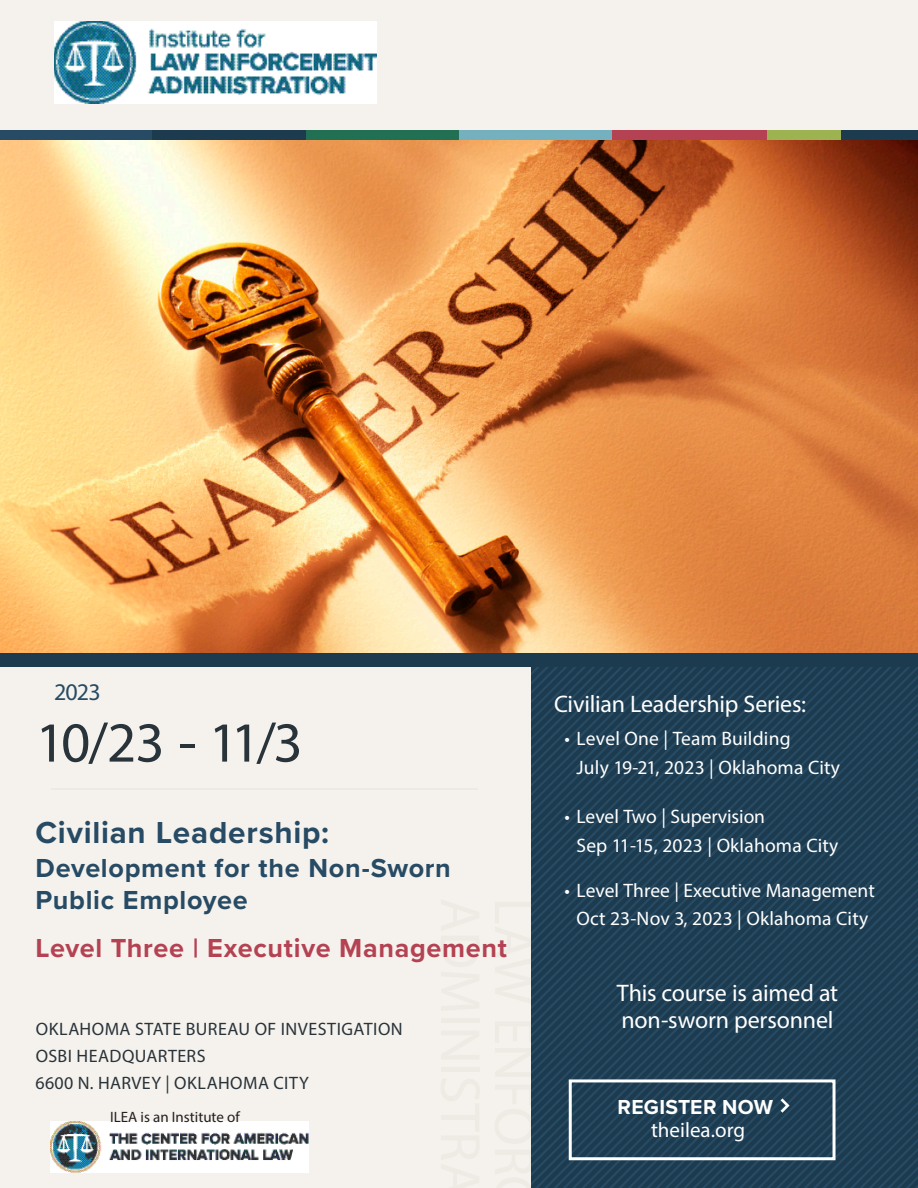
<style>
.page{position:relative;width:918px;height:1188px;background:#fff}
.page>*{position:absolute;margin:0;border:0;box-sizing:border-box;transform-origin:0 0}
.Event_Date{font:57px "Myriad Pro";color:#29333a}
.Event_Title{font:700 31.5px "Proxima Nova";letter-spacing:.025em;color:#274b64}
.Event_Title-2{font:700 27px/31.5px "Proxima Nova";letter-spacing:.025em;color:#274b64}
.Event_Title-3{font:700 27px "Proxima Nova";letter-spacing:.025em;color:#b44252}
.Body-black{font:24px/27px "Myriad Pro";letter-spacing:-.01em;color:#fff}
.Event_Annual{font:24px "Myriad Pro";color:#274b64}
.Register_Text{font:700 21px/22.5px "Proxima Nova";letter-spacing:.015em;color:#fff;text-align:center}
.t1{font:19.5px/28.5px "Myriad Pro";letter-spacing:.01em;color:#fff}
.Event_Location{font:18px "Myriad Pro";letter-spacing:.025em;color:#29333a}
.t2{font:15px "Myriad Pro";color:#231f20}
.s1{font-family:"Myriad Pro";font-weight:400}
</style>
<div class="page">
<div style="left:0;top:644px;width:918px;height:544px;background:#f5f2ed"></div>
<div style="left:0;top:0;width:918px;height:130px;background:#f5f2ed"></div>
<hr style="left:51px;top:789px;width:427px;height:1px;background:#edeae3">
<svg style="left:531px;top:667px;width:387px;height:521px;background:#204056"></svg>
<div style="left:0;top:620px;width:918px;height:47px;background:#1d3b4f"></div>
<div style="left:569px;top:1079px;width:267px;height:81px;border:3px solid #fff"></div>
<svg style="left:778px;top:1096px;width:13px;height:20px"></svg>
<div style="left:767px;top:130px;width:75px;height:11px;background:#9db351"></div>
<div style="left:612px;top:130px;width:155px;height:11px;background:#b44252"></div>
<div style="left:306px;top:130px;width:153px;height:11px;background:#217053"></div>
<div style="left:0;top:130px;width:153px;height:11px;background:#274b64"></div>
<div style="left:153px;top:130px;width:153px;height:11px;background:#1d3b4f"></div>
<div style="left:842px;top:130px;width:76px;height:11px;background:#1d3b4f"></div>
<div style="left:459px;top:130px;width:153px;height:11px;background:#74b0bd"></div>
<img style="left:51px;top:1122px;width:257px;height:50px">
<img style="left:54px;top:21px;width:322px;height:82px">
<img style="left:0;top:141px;width:918px;height:511px">
<p class="Event_Annual" style="left:54px;top:677px;width:48px">2023</p>
<p class="Event_Date" style="left:36px;top:707px;width:269px">10/23 - 11/3</p>
<p class="Event_Title" style="left:36px;top:809px;width:295px">Civilian Leadership:</p>
<p class="Event_Title-2" style="left:36px;top:852px;width:417px">Development for the Non-Sworn<br>Public Employee</p>
<p class="Event_Title-3" style="left:36px;top:928px;width:473px">Level Three | Executive Management</p>
<p class="Event_Location" style="left:36px;top:1018px;width:368px">OKLAHOMA STATE BUREAU OF INVESTIGATION</p>
<p class="Event_Location" style="left:36px;top:1045px;width:171px">OSBI HEADQUARTERS</p>
<p class="Event_Location" style="left:36px;top:1072px;width:275px">6600 N. HARVEY | OKLAHOMA CITY</p>
<p class="t2" style="left:110px;top:1108px;width:131px">ILEA is an Institute of</p>
<p class="Body-black" style="left:554px;top:690px;width:254px">Civilian Leadership Series:</p>
<p class="t1" style="left:577px;top:724px;width:265px;text-indent:-12px">• Level One | Team Building<br>July 19-21, 2023 | Oklahoma City</p>
<p class="t1" style="left:577px;top:802px;width:263px;text-indent:-12px">• Level Two | Supervision<br>Sep 11-15, 2023 | Oklahoma City</p>
<p class="t1" style="left:565px;top:876px;width:312px;line-height:27.8px;text-align:center">• Level Three | Executive Management<br>Oct 23-Nov 3, 2023 | Oklahoma City</p>
<p class="Body-black" style="left:617px;top:979px;width:223px">This course is aimed at non-sworn personnel</p>
<p class="Register_Text" style="left:618px;top:1095px;width:157px">REGISTER NOW <span class="s1">theilea.org</span></p>
</div>
